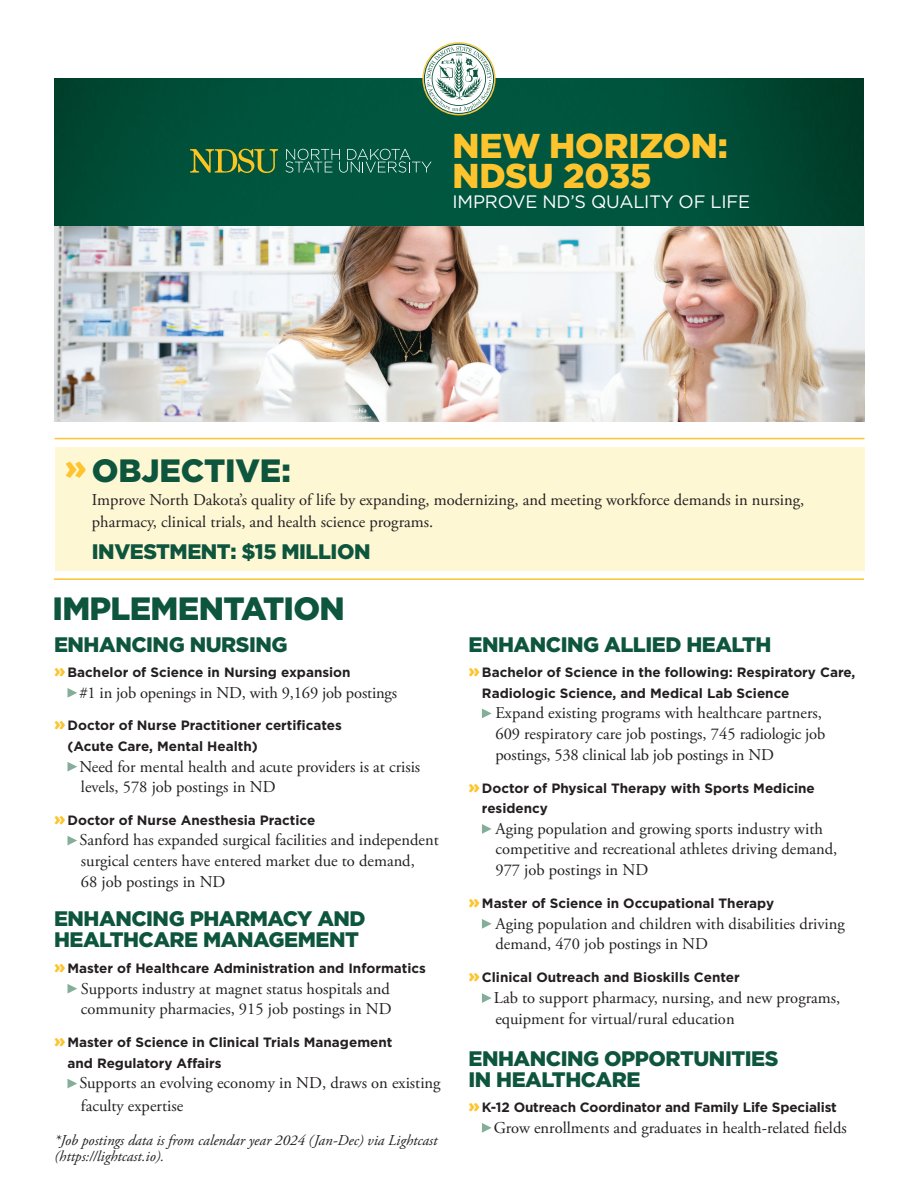
<style>
.page{position:relative;width:918px;height:1188px;background:#fff}
.page>*{position:absolute;margin:0;border:0;box-sizing:border-box;transform-origin:0 0}
.t1{font:900 34.5px/30px "Gotham";letter-spacing:-.005em;color:#fec42e}
.t2{font:900 32.25px "Gotham";letter-spacing:-.02em;color:#0e553e}
.t3{font:900 21px/21px "Gotham";letter-spacing:-.02em;color:#0e553e}
.t4{font:18px "Gotham";letter-spacing:-.01em;color:#fff}
.t5{font:16.5px/20.7px "Adobe Garamond Pro";color:#231f20}
.t6{font:italic 15px/16.5px "Adobe Garamond Pro";color:#231f20}
.t7{font:700 13.5px/20.7px "Gotham";color:#231f20}
.s1{font-size:34.5px;color:#fec42e}
.s2{font-weight:900;font-size:18px;color:#fec42e}
</style>
<div class="page">
<img style="left:54px;top:79px;width:811px;height:342px">
<svg style="left:424px;top:44px;width:70px;height:70px"></svg>
<svg style="left:190px;top:148px;width:88px;height:26px;background:#4d7534"></svg>
<svg style="left:285px;top:149px;width:147px;height:24px;background:#256e5a"></svg>
<svg style="left:68px;top:688px;width:9px;height:10px"></svg>
<svg style="left:68px;top:762px;width:9px;height:10px"></svg>
<svg style="left:68px;top:836px;width:9px;height:9px"></svg>
<svg style="left:68px;top:984px;width:9px;height:10px"></svg>
<svg style="left:68px;top:1079px;width:9px;height:9px"></svg>
<svg style="left:482px;top:709px;width:10px;height:9px"></svg>
<svg style="left:482px;top:824px;width:10px;height:10px"></svg>
<svg style="left:482px;top:919px;width:10px;height:10px"></svg>
<svg style="left:482px;top:993px;width:10px;height:10px"></svg>
<svg style="left:482px;top:1123px;width:10px;height:10px"></svg>
<div style="left:55px;top:447px;width:810px;height:123px;background:#fef7d4"></div>
<hr style="left:55px;top:438px;width:810px;height:1px;background:#fec42e">
<hr style="left:54px;top:578px;width:810px;height:2px;background:#fec42e">
<h1 class="t1" style="left:453px;top:130px;width:277px">NEW HORIZON:<br>NDSU 2035</h1>
<p class="t4" style="left:453px;top:191px;width:299px">IMPROVE ND’S QUALITY OF LIFE</p>
<h2 class="t2" style="left:65px;top:449px;width:227px"><span class="s1">»</span> OBJECTIVE:</h2>
<p class="t5" style="left:92px;top:489px;width:714px;line-height:22.5px">Improve North Dakota’s quality of life by expanding, modernizing, and meeting workforce demands in nursing, pharmacy, clinical trials, and health science programs.</p>
<p class="t3" style="left:92px;top:541px;width:280px">INVESTMENT: $15 MILLION</p>
<h2 class="t2" style="left:52px;top:586px;width:294px">IMPLEMENTATION</h2>
<p class="t3" style="left:54px;top:633px;width:235px">ENHANCING NURSING</p>
<p class="t7" style="left:54px;top:662px;width:298px"><span class="s2">»</span> Bachelor of Science in Nursing expansion</p>
<p class="t5" style="left:79px;top:683px;width:319px">#1 in job openings in ND, with 9,169 job postings</p>
<p class="t7" style="left:68px;top:715px;width:276px;text-indent:-14px"><span class="s2">»</span> Doctor of Nurse Practitioner certificates (Acute Care, Mental Health)</p>
<p class="t5" style="left:79px;top:757px;width:342px">Need for mental health and acute providers is at crisis levels, 578 job postings in ND</p>
<p class="t7" style="left:54px;top:810px;width:263px"><span class="s2">»</span> Doctor of Nurse Anesthesia Practice</p>
<p class="t5" style="left:79px;top:830px;width:361px">Sanford has expanded surgical facilities and independent surgical centers have entered market due to demand,<br>68 job postings in ND</p>
<p class="t3" style="left:54px;top:908px;width:313px">ENHANCING PHARMACY AND<br>HEALTHCARE MANAGEMENT</p>
<p class="t7" style="left:54px;top:958px;width:373px"><span class="s2">»</span> Master of Healthcare Administration and Informatics</p>
<p class="t5" style="left:81px;top:979px;width:312px">Supports industry at magnet status hospitals and community pharmacies, 915 job postings in ND</p>
<p class="t7" style="left:68px;top:1032px;width:326px;text-indent:-14px"><span class="s2">»</span> Master of Science in Clinical Trials Management and Regulatory Affairs</p>
<p class="t5" style="left:79px;top:1073px;width:363px;line-height:22.5px">Supports an evolving economy in ND, draws on existing faculty expertise</p>
<p class="t6" style="left:55px;top:1132px;width:384px">*Job postings data is from calendar year 2024 (Jan-Dec) via Lightcast (https://lightcast.io).</p>
<p class="t3" style="left:468px;top:633px;width:304px">ENHANCING ALLIED HEALTH</p>
<p class="t7" style="left:482px;top:662px;width:375px;text-indent:-14px"><span class="s2">»</span> Bachelor of Science in the following: Respiratory Care,<br>Radiologic Science, and Medical Lab Science</p>
<p class="t5" style="left:495px;top:703px;width:331px">Expand existing programs with healthcare partners,<br>609 respiratory care job postings, 745 radiologic job postings, 538 clinical lab job postings in ND</p>
<p class="t7" style="left:482px;top:777px;width:334px;text-indent:-14px"><span class="s2">»</span> Doctor of Physical Therapy with Sports Medicine residency</p>
<p class="t5" style="left:495px;top:819px;width:343px">Aging population and growing sports industry with competitive and recreational athletes driving demand,<br>977 job postings in ND</p>
<p class="t7" style="left:468px;top:893px;width:307px"><span class="s2">»</span> Master of Science in Occupational Therapy</p>
<p class="t5" style="left:495px;top:914px;width:351px">Aging population and children with disabilities driving demand, 470 job postings in ND</p>
<p class="t7" style="left:468px;top:967px;width:273px"><span class="s2">»</span> Clinical Outreach and Bioskills Center</p>
<p class="t5" style="left:494px;top:988px;width:348px">Lab to support pharmacy, nursing, and new programs, equipment for virtual/rural education</p>
<p class="t3" style="left:468px;top:1047px;width:312px">ENHANCING OPPORTUNITIES<br>IN HEALTHCARE</p>
<p class="t7" style="left:468px;top:1097px;width:370px"><span class="s2">»</span> K-12 Outreach Coordinator and Family Life Specialist</p>
<p class="t5" style="left:494px;top:1118px;width:354px">Grow enrollments and graduates in health-related fields</p>
</div>
